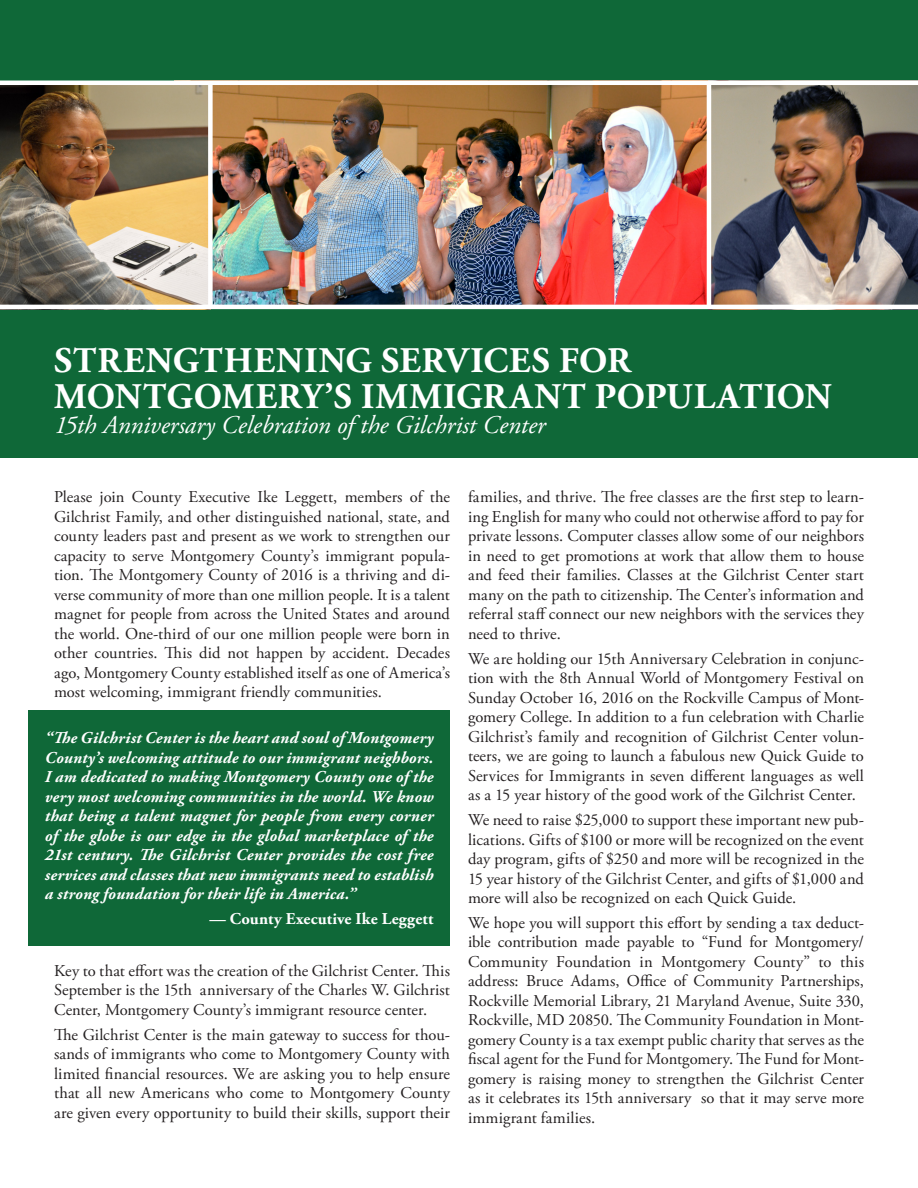
<style>
.page{position:relative;width:918px;height:1188px;background:#fff}
.page>*{position:absolute;margin:0;border:0;box-sizing:border-box;transform-origin:0 0}
.headline{font:700 36px/36px "Adobe Garamond Pro";letter-spacing:.02em;color:#fff}
.body_text{font:italic 25.5px "Adobe Garamond Pro";color:#fff}
.body_text-2{font:16.5px/19.5px "Adobe Garamond Pro";letter-spacing:.005em;color:#231f20;text-align:justify}
.body_text-3{font:italic 700 16.5px/19.5px "Adobe Garamond Pro";letter-spacing:.01em;color:#fff;text-align:justify}
.body_text-4{font:700 16.5px "Adobe Garamond Pro";letter-spacing:.01em;color:#fff}
</style>
<div class="page">
<div style="left:0;top:0;width:918px;height:458px;background:#0f6838"></div>
<img style="left:213px;top:85px;width:494px;height:220px">
<img style="left:0;top:85px;width:208px;height:220px">
<img style="left:711px;top:85px;width:207px;height:220px">
<hr style="left:0;top:305px;width:918px;height:4px;background:#fff">
<hr style="left:0;top:81px;width:918px;height:4px;background:#fff">
<div style="left:28px;top:711px;width:422px;height:235px;background:#0f6838"></div>
<div style="left:208px;top:83px;width:5px;height:224px;background:#fff"></div>
<hr style="left:707px;top:83px;width:4px;height:224px;background:#fff">
<p class="headline" style="left:54px;top:343px;width:779px">STRENGTHENING SERVICES FOR<br>MONTGOMERY’S IMMIGRANT POPULATION</p>
<p class="body_text" style="left:54px;top:409px;width:493px">15th Anniversary Celebration of the Gilchrist Center</p>
<p class="body_text-2" style="left:54px;top:488px;width:398px">Please join County Executive Ike Leggett, members of the Gilchrist Family, and other distinguished national, state, and county leaders past and present as we work to strengthen our capacity to serve Montgomery County’s immigrant popula&shy;tion. The Montgomery County of 2016 is a thriving and di&shy;verse community of more than one million people. It is a talent magnet for people from across the United States and around the world. One-third of our one million people were born in other countries. This did not happen by accident. Decades ago, Montgomery County established itself as one of America’s most welcoming, immigrant friendly communities.</p>
<p class="body_text-3" style="left:45px;top:729px;width:390px">“The Gilchrist Center is the heart and soul of Montgomery County’s welcoming attitude to our immigrant neighbors.<br>I am dedicated to making Montgomery County one of the very most welcoming communities in the world. We know that being a talent magnet for people from every corner of the globe is our edge in the global marketplace of the 21st century. The Gilchrist Center provides the cost free services and classes that new immigrants need to establish a strong foundation for their life in America.”</p>
<p class="body_text-4" style="left:209px;top:909px;width:226px">— County Executive Ike Leggett</p>
<p class="body_text-2" style="left:54px;top:961px;width:398px">Key to that effort was the creation of the Gilchrist Center. This September is the 15th anniversary of the Charles W. Gilchrist Center, Montgomery County’s immigrant resource center.</p>
<p class="body_text-2" style="left:54px;top:1025px;width:398px">The Gilchrist Center is the main gateway to success for thou&shy;sands of immigrants who come to Montgomery County with limited financial resources. We are asking you to help ensure that all new Americans who come to Montgomery County are given every opportunity to build their skills, support their</p>
<p class="body_text-2" style="left:468px;top:488px;width:398px">families, and thrive. The free classes are the first step to learn&shy;ing English for many who could not otherwise afford to pay for private lessons. Computer classes allow some of our neighbors in need to get promotions at work that allow them to house and feed their families. Classes at the Gilchrist Center start many on the path to citizenship. The Center’s information and referral staff connect our new neighbors with the services they need to thrive.</p>
<p class="body_text-2" style="left:468px;top:649px;width:398px">We are holding our 15th Anniversary Celebration in conjunc&shy;tion with the 8th Annual World of Montgomery Festival on Sunday October 16, 2016 on the Rockville Campus of Mont&shy;gomery College. In addition to a fun celebration with Charlie Gilchrist’s family and recognition of Gilchrist Center volun&shy;teers, we are going to launch a fabulous new Quick Guide to Services for Immigrants in seven different languages as well as a 15 year history of the good work of the Gilchrist Center.</p>
<p class="body_text-2" style="left:468px;top:811px;width:398px">We need to raise $25,000 to support these important new pub&shy;lications. Gifts of $100 or more will be recognized on the event day program, gifts of $250 and more will be recognized in the 15 year history of the Gilchrist Center, and gifts of $1,000 and more will also be recognized on each Quick Guide.</p>
<p class="body_text-2" style="left:468px;top:914px;width:398px">We hope you will support this effort by sending a tax deduct&shy;ible contribution made payable to “Fund for Montgomery/ Community Foundation in Montgomery County” to this address: Bruce Adams, Office of Community Partnerships, Rockville Memorial Library, 21 Maryland Avenue, Suite 330, Rockville, MD 20850. The Community Foundation in Mont&shy;gomery County is a tax exempt public charity that serves as the fiscal agent for the Fund for Montgomery. The Fund for Mont&shy;gomery is raising money to strengthen the Gilchrist Center as it celebrates its 15th anniversary so that it may serve more immigrant families.</p>
</div>
